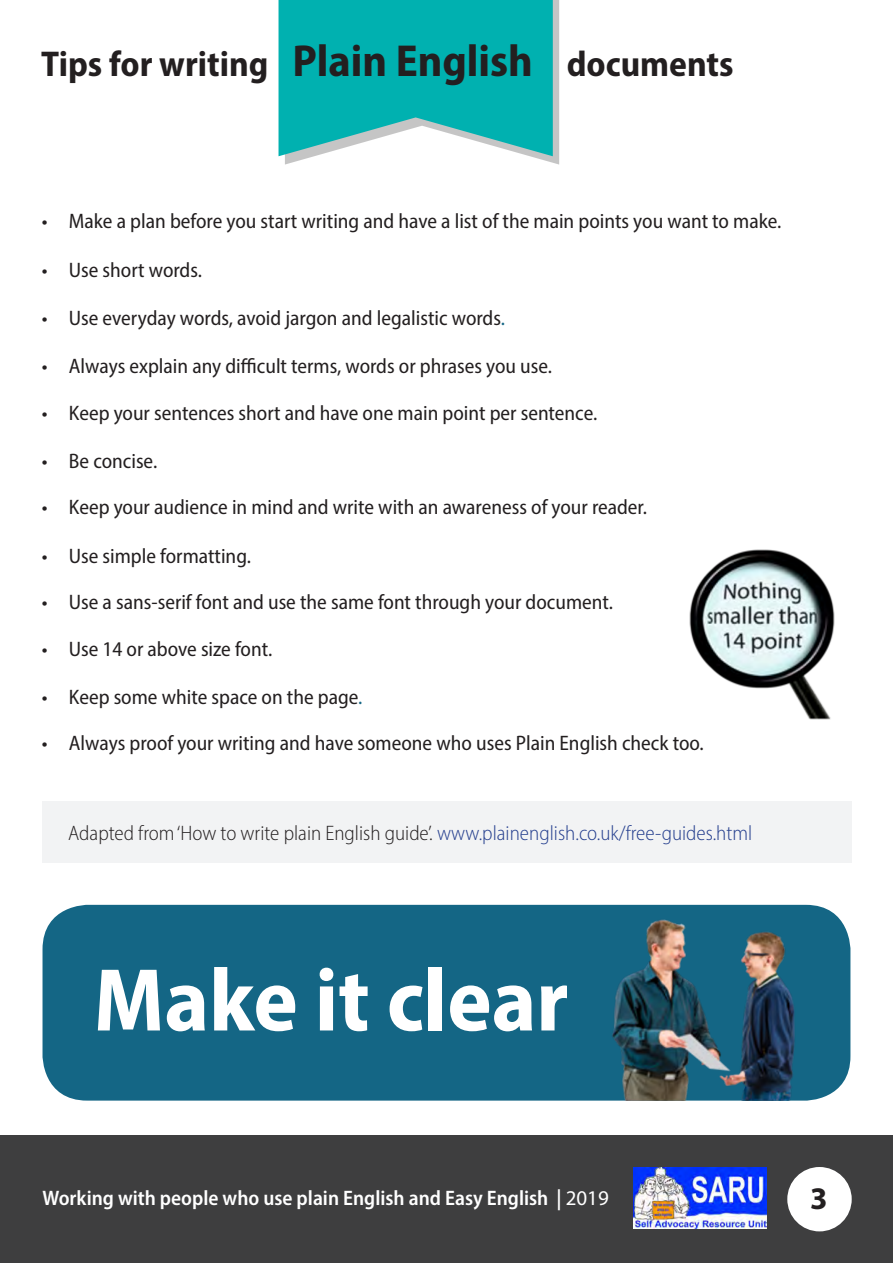
<style>
.page{position:relative;width:893px;height:1263px;background:#fff}
.page>*{position:absolute;margin:0;border:0;box-sizing:border-box;transform-origin:0 0}
.t1{font:700 semi-condensed 90px "Myriad Pro";color:#fff}
.t2{font:700 semi-condensed 36px "Myriad Pro";color:#231f20}
.t3{font:700 31.5px "Myriad Pro";color:#231f20}
.t4{font:semi-condensed 21px "Myriad Pro";color:#231f20}
.t5{font:300 semi-condensed 21px "Myriad Pro";color:#231f20}
.t6{font:600 semi-condensed 21px "Myriad Pro";color:#fff}
.s1{font-size:45px}
.s2{color:#146685}
.s3{color:#253f8e}
.s4{font-weight:400;font-stretch:normal}
</style>
<div class="page">
<svg style="left:285px;top:0;width:274px;height:165px"></svg>
<svg style="left:279px;top:0;width:274px;height:156px;background:#1cb7b6"></svg>
<div style="left:42px;top:802px;width:809px;height:61px;background:#f2f3f4"></div>
<div style="left:0;top:1135px;width:893px;height:128px;background:#3e3e3f"></div>
<div style="left:787px;top:1167px;width:65px;height:64px;background:#fff;border-radius:50%"></div>
<img style="left:689px;top:549px;width:146px;height:171px">
<div style="left:43px;top:905px;width:807px;height:195px;background:#146685;border-radius:45px"></div>
<img style="left:612px;top:919px;width:183px;height:181px">
<img style="left:634px;top:1167px;width:132px;height:61px">
<p class="t2" style="left:41px;top:41px;width:694px">Tips for writing <span class="s1">Plain English</span> documents</p>
<p class="t4" style="left:42px;top:208px;width:741px">• Make a plan before you start writing and have a list of the main points you want to make.</p>
<p class="t4" style="left:42px;top:257px;width:162px">• Use short words.</p>
<p class="t4" style="left:42px;top:305px;width:465px">• Use everyday words, avoid jargon and legalistic words<span class="s2">.</span></p>
<p class="t4" style="left:42px;top:353px;width:512px">• Always explain any difficult terms, words or phrases you use.</p>
<p class="t4" style="left:42px;top:400px;width:557px">• Keep your sentences short and have one main point per sentence.</p>
<p class="t4" style="left:42px;top:448px;width:117px">• Be concise.</p>
<p class="t4" style="left:42px;top:494px;width:607px">• Keep your audience in mind and write with an awareness of your reader.</p>
<p class="t4" style="left:42px;top:543px;width:211px">• Use simple formatting.</p>
<p class="t4" style="left:42px;top:589px;width:573px">• Use a sans-serif font and use the same font through your document.</p>
<p class="t4" style="left:42px;top:636px;width:232px">• Use 14 or above size font.</p>
<p class="t4" style="left:42px;top:684px;width:322px">• Keep some white space on the page<span class="s2">.</span></p>
<p class="t4" style="left:42px;top:730px;width:663px">• Always proof your writing and have someone who uses Plain English check too.</p>
<p class="t5" style="left:68px;top:821px;width:685px">Adapted from ‘How to write plain English guide’. <span class="s3">www.plainenglish.co.uk/free-guides.html</span></p>
<p class="t1" style="left:94px;top:942px;width:476px">Make it clear</p>
<p class="t6" style="left:43px;top:1184px;width:568px">Working with people who use plain English and Easy English | <span class="s4">2019</span></p>
<p class="t3" style="left:810px;top:1178px;width:19px">3</p>
</div>
